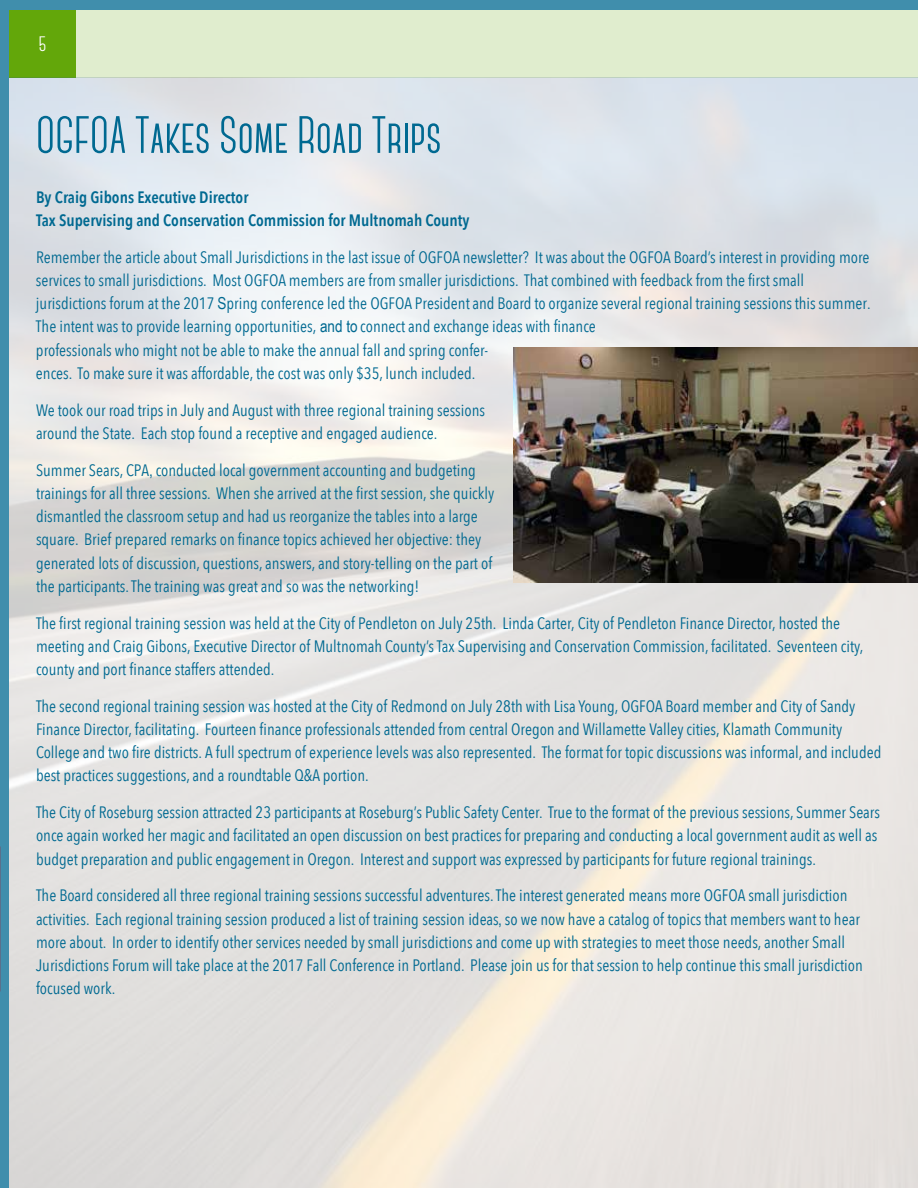
<style>
.page{position:relative;width:918px;height:1188px;background:#fff}
.page>*{position:absolute;margin:0;border:0;box-sizing:border-box;transform-origin:0 0}
.t1{font:700 52.5px "Canter";color:#006991}
.t2{font:700 21px "Canter";color:#fff}
.t3{font:16.5px/23.2px "Avenir Next Condensed";color:#006991}
.t4{font:600 16.5px/23.2px "Avenir Next Condensed";color:#006991}
.s1{font-family:"Arial Narrow"}
</style>
<div class="page">
<div style="left:0;top:0;width:918px;height:74px;background:#408eac"></div>
<div style="left:0;top:10px;width:918px;height:68px;background:#e0edce"></div>
<div style="left:0;top:0;width:9px;height:1188px;background:#408eac"></div>
<div style="left:9px;top:10px;width:67px;height:68px;background:#63a70a"></div>
<img style="left:513px;top:347px;width:405px;height:236px">
<p class="t2" style="left:39px;top:34px;width:9px">5</p>
<h1 class="t1" style="left:36px;top:109px;width:407px">OGFOA Takes Some Road Trips</h1>
<p class="t4" style="left:36px;top:185px;width:435px">By Craig Gibons Executive Director<br>Tax Supervising and Conservation Commission for Multnomah County</p>
<p class="t3" style="left:36px;top:244px;width:836px">Remember the article about Small Jurisdictions in the last issue of OGFOA newsletter? It was about the OGFOA Board’s interest in providing more services to small jurisdictions. Most OGFOA members are from smaller jurisdictions. That combined with feedback from the first small jurisdictions forum at the 2017 <span class="s1">S</span>pring conference led the OGFOA President and Board to organize several regional training sessions this summer.<br>The intent was to provide learning opportunities, <span class="s1">and to</span> connect and exchange ideas with finance<br>professionals who might not be able to make the annual fall and spring confer-<br>ences. To make sure it was affordable, the cost was only $35, lunch included.</p>
<p class="t3" style="left:36px;top:397px;width:451px">We took our road trips in July and August with three regional training sessions around the State. Each stop found a receptive and engaged audience.</p>
<p class="t3" style="left:36px;top:457px;width:460px">Summer Sears, CPA<span class="s1">,</span> conducted local government accounting and budgeting trainings for all three sessions. When she arrived at the first session, she quickly dismantled the classroom setup and had us reorganize the tables into a large square. Brief prepared remarks on finance topics achieved her objective: they generated lots of discussion, questions, answers, and story-telling on the part of the participants. The training was great and so was the networking!</p>
<p class="t3" style="left:36px;top:610px;width:829px">The first regional training session was held at the City of Pendleton on July 25th. Linda Carter, City of Pendleton Finance Director, hosted the meeting and Craig Gibons, Executive Director of Multnomah County’s Tax Supervising and Conservation Commission, facilitated. Seventeen city, county and port finance staffers attended.</p>
<p class="t3" style="left:36px;top:694px;width:847px">The second regional training session was hosted at the City of Redmond on July 28th with Lisa Young, OGFOA Board member and City of Sandy Finance Director, facilitating. Fourteen finance professionals attended from central Oregon and Willamette Valley cities, Klamath Community College and two fire districts. A full spectrum of experience levels was also represented. The format for topic discussions was informal, and included best practices suggestions, and a roundtable Q&amp;A portion.</p>
<p class="t3" style="left:36px;top:800px;width:846px">The City of Roseburg session attracted 23 participants at Roseburg’s Public Safety Center. True to the format of the previous sessions, Summer Sears once again worked her magic and facilitated an open discussion on best practices for preparing and conducting a local government audit as well as budget preparation and public engagement in Oregon. Interest and support was expressed by participants for future regional trainings.</p>
<p class="t3" style="left:36px;top:883px;width:828px">The Board considered all three regional training sessions successful adventures. The interest generated means more OGFOA small jurisdiction activities. Each regional training session produced a list of training session ideas<span class="s1">,</span> so we now have a catalog of topics that members want to hear more about. In order to identify other services needed by small jurisdictions and come up with strategies to meet those needs, another Small Jurisdictions Forum will take place at the 2017 Fall Conference in Portland. Please join us for that session to help continue this small jurisdiction focused work.</p>
</div>
